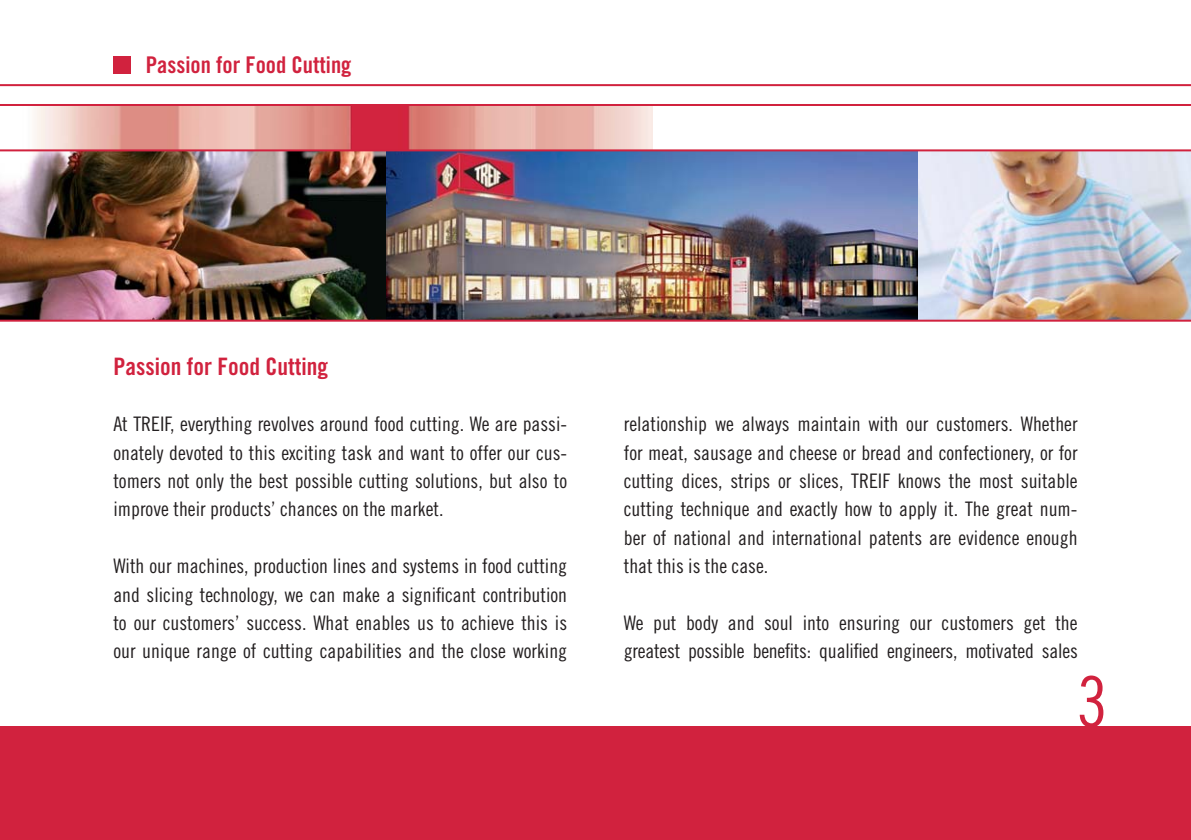
<style>
.page{position:relative;width:1191px;height:840px;background:#fff}
.page>*{position:absolute;margin:0;border:0;box-sizing:border-box;transform-origin:0 0}
.t1{font:70px "Trade Gothic Cond Eighteen";color:#d1223e}
.t2{font:24px "Trade Gothic Bold Cond Twenty";color:#d1223e}
.t3{font:23px "Trade Gothic Bold Cond Twenty";color:#d1223e}
.t4{font:20px/28.4px "Trade Gothic Cond Eighteen";color:#231f20;text-align:justify}
</style>
<div class="page">
<img style="left:34px;top:106px;width:619px;height:43px">
<img style="left:386px;top:151px;width:532px;height:168px">
<img style="left:918px;top:151px;width:273px;height:168px">
<img style="left:0;top:151px;width:386px;height:168px">
<hr style="left:0;top:84px;width:1191px;height:2px;background:#d1223e">
<div style="left:0;top:726px;width:1191px;height:113px;background:#d1223e"></div>
<hr style="left:0;top:104px;width:1191px;height:2px;background:#d1223e">
<hr style="left:0;top:149px;width:1191px;height:2px;background:#d1223e">
<div style="left:113px;top:56px;width:17px;height:17px;background:#d1223e"></div>
<hr style="left:0;top:319px;width:1191px;height:2px;background:#d1223e">
<p class="t3" style="left:146px;top:57px;width:207px">Passion for Food Cutting</p>
<p class="t2" style="left:113px;top:357px;width:216px">Passion for Food Cutting</p>
<p class="t4" style="left:113px;top:411px;width:455px">At TREIF, everything revolves around food cutting. We are passi&shy;onately devoted to this exciting task and want to offer our cus&shy;tomers not only the best possible cutting solutions, but also to improve their products’ chances on the market.</p>
<p class="t4" style="left:113px;top:553px;width:455px">With our machines, production lines and systems in food cutting and slicing technology, we can make a significant contribution to our customers’ success. What enables us to achieve this is our unique range of cutting capabilities and the close working</p>
<p class="t4" style="left:624px;top:411px;width:455px">relationship we always maintain with our customers. Whether for meat, sausage and cheese or bread and confectionery, or for cutting dices, strips or slices, TREIF knows the most suitable cutting technique and exactly how to apply it. The great num&shy;ber of national and international patents are evidence enough that this is the case.</p>
<p class="t4" style="left:624px;top:610px;width:455px">We put body and soul into ensuring our customers get the greatest possible benefits: qualified engineers, motivated sales</p>
<h1 class="t1" style="left:1076px;top:675px;width:33px">3</h1>
</div>
